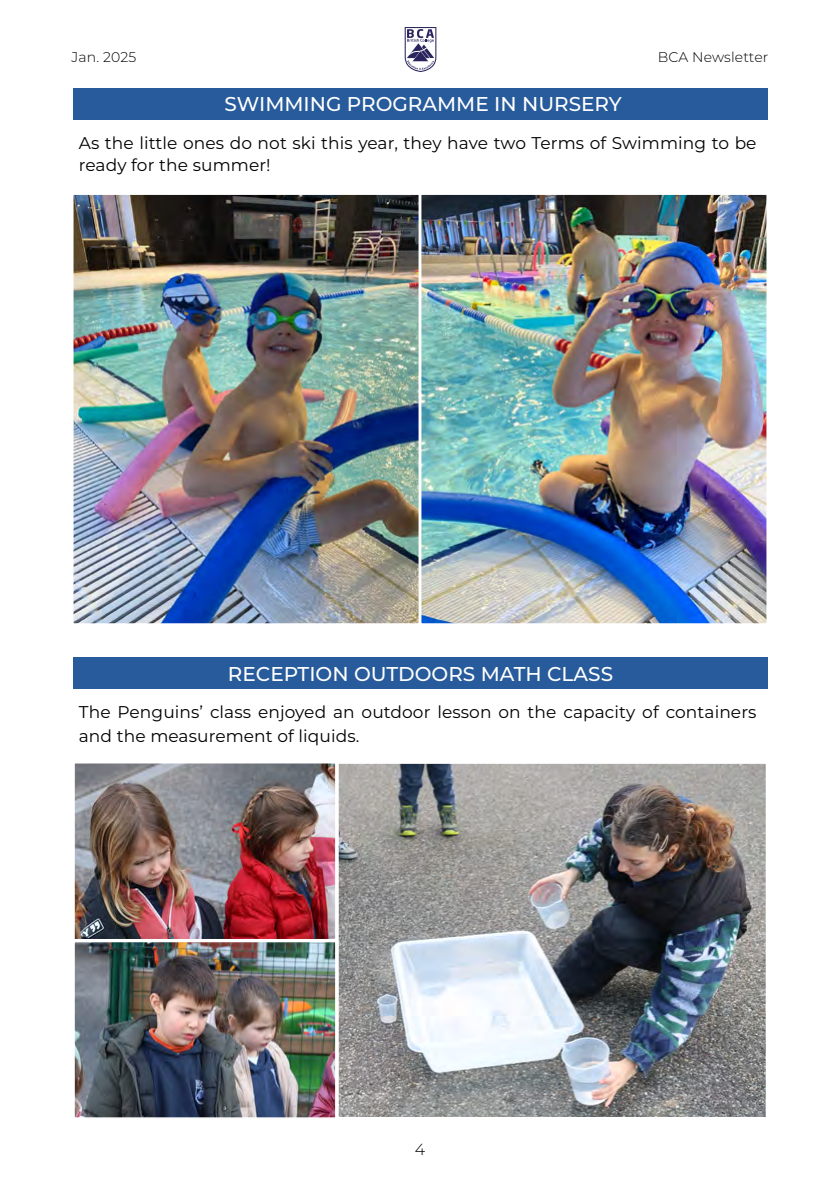
<style>
.page{position:relative;width:840px;height:1191px;background:#fff}
.page>*{position:absolute;margin:0;border:0;box-sizing:border-box;transform-origin:0 0}
.t1{font:500 20px "Montserrat";color:#fff}
.t2{font:17px/22px "Montserrat";letter-spacing:.005em;color:#000}
.t3{font:300 16px "Montserrat";color:#000}
.t4{font:300 14px "Montserrat";letter-spacing:.01em;color:#000}
</style>
<div class="page">
<svg style="left:404px;top:27px;width:32px;height:45px"></svg>
<div style="left:73px;top:88px;width:694px;height:31px;background:#275b9b"></div>
<div style="left:73px;top:658px;width:694px;height:31px;background:#275b9b"></div>
<img style="left:74px;top:196px;width:691px;height:426px">
<div style="left:419px;top:193px;width:349px;height:432px;border:2px solid #fff"></div>
<div style="left:71px;top:193px;width:349px;height:432px;border:2px solid #fff"></div>
<img style="left:76px;top:765px;width:257px;height:172px">
<div style="left:73px;top:762px;width:263px;height:178px;border:2px solid #fff"></div>
<img style="left:76px;top:943px;width:257px;height:173px">
<div style="left:73px;top:940px;width:263px;height:179px;border:2px solid #fff"></div>
<img style="left:339px;top:765px;width:425px;height:351px">
<div style="left:336px;top:762px;width:431px;height:357px;border:2px solid #fff"></div>
<p class="t4" style="left:71px;top:48px;width:66px">Jan. 2025</p>
<p class="t4" style="left:657px;top:48px;width:112px">BCA Newsletter</p>
<p class="t1" style="left:224px;top:90px;width:398px">SWIMMING PROGRAMME IN NURSERY</p>
<p class="t2" style="left:79px;top:131px;width:678px">As the little ones do not ski this year, they have two Terms of Swimming to be ready for the summer!</p>
<p class="t1" style="left:228px;top:659px;width:386px">RECEPTION OUTDOORS MATH CLASS</p>
<p class="t2" style="left:79px;top:700px;width:678px;line-height:24px">The Penguins’ class enjoyed an outdoor lesson on the capacity of containers and the measurement of liquids.</p>
<p class="t3" style="left:414px;top:1138px;width:12px">4</p>
</div>
